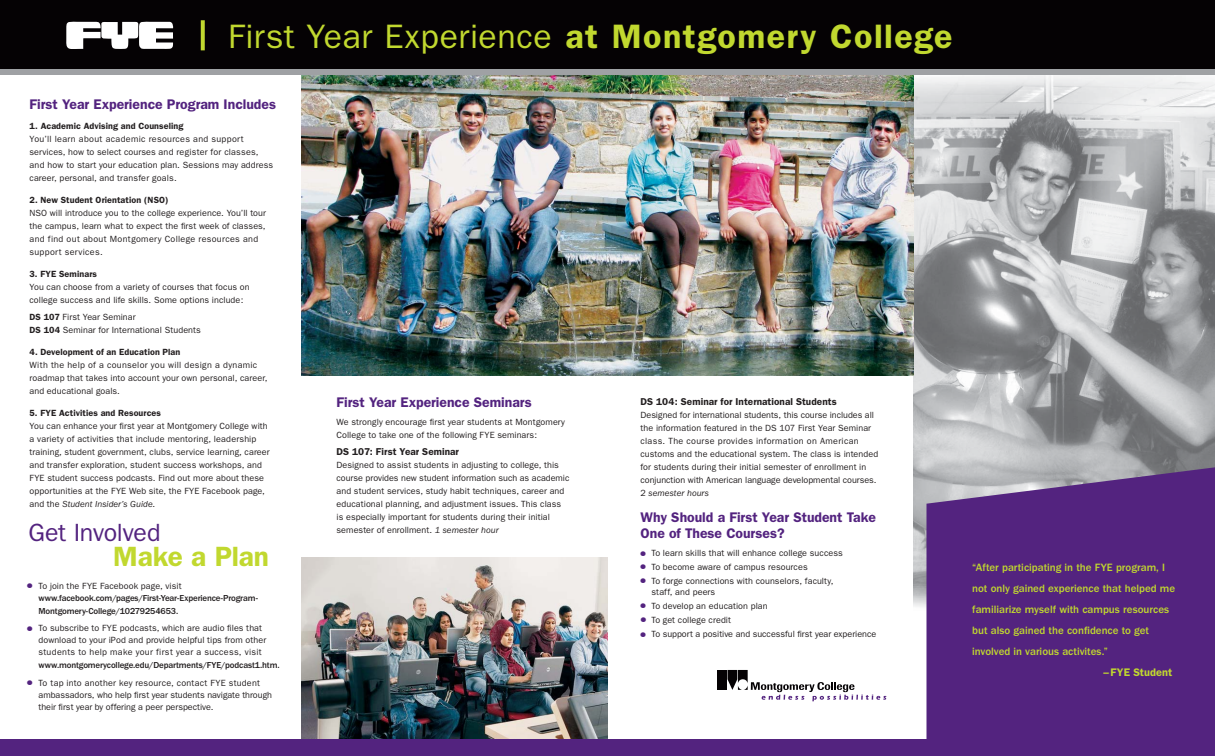
<style>
.page{position:relative;width:1215px;height:756px;background:#fff}
.page>*{position:absolute;margin:0;border:0;box-sizing:border-box;transform-origin:0 0}
.t1{font:34px "Franklin Gothic";letter-spacing:.015em;color:#c1d82f}
.t2{font:600 28px "Franklin Gothic";letter-spacing:-.01em;color:#c1d82f}
.t3{font:700 27.1px/24.9px "Stone Sans ITC";color:#53237f}
.t4{font:25px "Franklin Gothic";letter-spacing:-.01em;color:#53237f}
.t5{font:600 14px/16px "Franklin Gothic";color:#53237f}
.t6{font:500 11px/21px "Franklin Gothic";color:#c1d82f}
.t7{font:600 11px "Franklin Gothic";letter-spacing:.005em;color:#c1d82f}
.t8{font:600 10px "Franklin Gothic";letter-spacing:.005em;color:#231f20}
.t9{font:9px/13px "Franklin Gothic";letter-spacing:.01em;color:#231f20}
.t10{font:500 9px/13px "Franklin Gothic";letter-spacing:-.02em;color:#231f20}
.t11{font:600 9px "Franklin Gothic";letter-spacing:.01em;color:#231f20}
.s1{font-weight:600}
.s2{font-style:italic}
</style>
<div class="page">
<img style="left:913px;top:75px;width:302px;height:532px">
<img style="left:301px;top:75px;width:612px;height:301px">
<div style="left:0;top:0;width:1215px;height:71px;background:#050204"></div>
<div style="left:0;top:69px;width:1215px;height:6px;background:#9fa1a4"></div>
<svg style="left:201px;top:20px;width:4px;height:30px"></svg>
<img style="left:301px;top:558px;width:306px;height:181px">
<div style="left:0;top:739px;width:1215px;height:17px;background:#53237f"></div>
<svg style="left:66px;top:22px;width:107px;height:27px"></svg>
<div style="left:717px;top:670px;width:10px;height:20px;background:#050204"></div>
<svg style="left:728px;top:670px;width:158px;height:31px"></svg>
<svg style="left:926px;top:467px;width:289px;height:272px;background:#592d83"></svg>
<h1 class="t1" style="left:228px;top:24px;width:726px">First Year Experience <span class="s1">at Montgomery College</span></h1>
<h3 class="t5" style="left:30px;top:98px;width:248px">First Year Experience Program Includes</h3>
<p class="t11" style="left:30px;top:123px;width:156px">1. Academic Advising and Counseling</p>
<p class="t9" style="left:30px;top:133px;width:245px">You’ll learn about academic resources and support services, how to select courses and register for classes, and how to start your education plan. Sessions may address career, personal, and transfer goals.</p>
<p class="t11" style="left:30px;top:197px;width:141px">2. New Student Orientation (NSO)</p>
<p class="t9" style="left:30px;top:207px;width:238px">NSO will introduce you to the college experience. You’ll tour the campus, learn what to expect the first week of classes, and find out about Montgomery College resources and support services.</p>
<p class="t11" style="left:30px;top:271px;width:69px">3. FYE Seminars</p>
<p class="t9" style="left:30px;top:281px;width:222px">You can choose from a variety of courses that focus on college success and life skills. Some options include:</p>
<p class="t9" style="left:30px;top:311px;width:173px"><span class="s1">DS 107</span> First Year Seminar<br><span class="s1">DS 104</span> Seminar for International Students</p>
<p class="t11" style="left:30px;top:349px;width:152px">4. Development of an Education Plan</p>
<p class="t9" style="left:30px;top:359px;width:239px">With the help of a counselor you will design a dynamic roadmap that takes into account your own personal, career, and educational goals.</p>
<p class="t11" style="left:30px;top:410px;width:133px">5. FYE Activities and Resources</p>
<p class="t9" style="left:30px;top:420px;width:242px">You can enhance your first year at Montgomery College with a variety of activities that include mentoring, leadership training, student government, clubs, service learning, career and transfer exploration, student success workshops, and FYE student success podcasts. Find out more about these opportunities at the FYE Web site, the FYE Facebook page, and the <span class="s2">Student Insider’s Guide</span>.</p>
<h3 class="t4" style="left:29px;top:524px;width:133px">Get Involved</h3>
<h2 class="t2" style="left:113px;top:546px;width:157px">Make a Plan</h2>
<p class="t9" style="left:38px;top:580px;width:145px">To join the FYE Facebook page, visit</p>
<p class="t10" style="left:38px;top:592px;width:221px">www.facebook.com/pages/First-Year-Experience-Program-<br>Montgomery-College/10279254653.</p>
<p class="t9" style="left:38px;top:623px;width:229px;line-height:12px">To subscribe to FYE podcasts, which are audio files that download to your iPod and provide helpful tips from other students to help make your first year a success, visit</p>
<p class="t10" style="left:38px;top:659px;width:243px">www.montgomerycollege.edu/Departments/FYE/podcast1.htm.</p>
<p class="t9" style="left:38px;top:677px;width:235px;line-height:12px">To tap into another key resource, contact FYE student ambassadors, who help first year students navigate through their first year by offering a peer perspective.</p>
<h3 class="t3" style="left:26px;top:557px;width:10px;line-height:42.5px">. .</h3>
<h3 class="t3" style="left:26px;top:663px;width:10px">.</h3>
<h3 class="t5" style="left:337px;top:396px;width:197px">First Year Experience Seminars</h3>
<p class="t9" style="left:337px;top:416px;width:230px">We strongly encourage first year students at Montgomery<br>College to take one of the following FYE seminars:</p>
<p class="t8" style="left:337px;top:449px;width:124px">DS 107: First Year Seminar</p>
<p class="t9" style="left:337px;top:460px;width:234px">Designed to assist students in adjusting to college, this course provides new student information such as academic and student services, study habit techniques, career and educational planning, and adjustment issues. This class is especially important for students during their initial semester of enrollment. <span class="s2">1 semester hour</span></p>
<p class="t8" style="left:641px;top:399px;width:198px">DS 104: Seminar for International Students</p>
<p class="t9" style="left:641px;top:410px;width:239px">Designed for international students, this course includes all the information featured in the DS 107 First Year Seminar class. The course provides information on American customs and the educational system. The class is intended for students during their initial semester of enrollment in conjunction with American language developmental courses.<br>2 <span class="s2">semester hours</span></p>
<h3 class="t5" style="left:641px;top:511px;width:237px">Why Should a First Year Student Take<br>One of These Courses?</h3>
<p class="t9" style="left:641px;top:547px;width:204px">• To learn skills that will enhance college success</p>
<p class="t9" style="left:641px;top:561px;width:169px">• To become aware of campus resources</p>
<p class="t9" style="left:652px;top:576px;width:183px;line-height:11px;text-indent:-11px">• To forge connections with counselors, faculty, staff, and peers</p>
<p class="t9" style="left:641px;top:600px;width:129px">• To develop an education plan</p>
<p class="t9" style="left:641px;top:614px;width:92px">• To get college credit</p>
<p class="t9" style="left:641px;top:628px;width:237px">• To support a positive and successful first year experience</p>
<h3 class="t3" style="left:639px;top:533px;width:10px">.</h3>
<h3 class="t3" style="left:639px;top:547px;width:10px">.</h3>
<h3 class="t3" style="left:639px;top:561px;width:10px">. .</h3>
<h3 class="t3" style="left:639px;top:600px;width:10px">.</h3>
<h3 class="t3" style="left:639px;top:614px;width:10px">.</h3>
<p class="t6" style="left:972px;top:558px;width:205px">“After participating in the FYE program, I not only gained experience that helped me familiarize myself with campus resources but also gained the confidence to get involved in various activites.”</p>
<p class="t7" style="left:1103px;top:669px;width:70px">– FYE Student</p>
</div>
